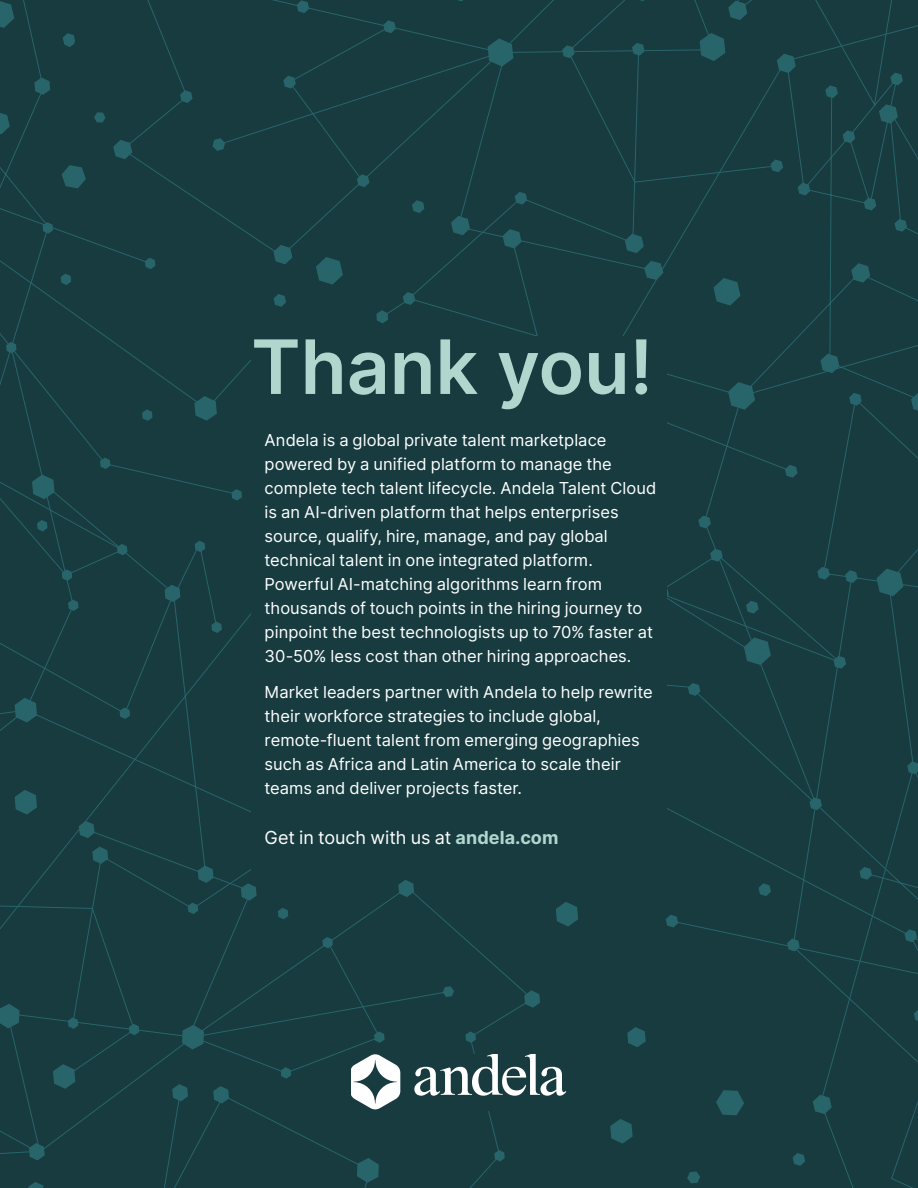
<style>
.page{position:relative;width:918px;height:1188px;background:#fff}
.page>*{position:absolute;margin:0;border:0;box-sizing:border-box;transform-origin:0 0}
.t1{font:600 75px "Inter";color:#b0d6ce}
.Body_Copy{font:18px "Inter";letter-spacing:-.005em;color:#fff}
.Body_Copy-2{font:16.5px/24px "Inter";letter-spacing:.005em;color:#fff}
.s1{font-weight:700;color:#b0d6ce}
</style>
<div class="page">
<div style="left:500px;top:617px;width:418px;height:571px;background:#173b3f"></div>
<svg style="left:742px;top:635px;width:31px;height:32px"></svg>
<svg style="left:811px;top:1093px;width:23px;height:23px"></svg>
<svg style="left:902px;top:927px;width:16px;height:17px"></svg>
<svg style="left:857px;top:865px;width:17px;height:17px"></svg>
<svg style="left:807px;top:795px;width:17px;height:17px"></svg>
<svg style="left:905px;top:759px;width:13px;height:17px"></svg>
<svg style="left:664px;top:912px;width:16px;height:18px"></svg>
<svg style="left:686px;top:681px;width:17px;height:17px"></svg>
<svg style="left:756px;top:881px;width:17px;height:17px"></svg>
<svg style="left:785px;top:936px;width:17px;height:18px"></svg>
<svg style="left:912px;top:1007px;width:6px;height:17px"></svg>
<svg style="left:790px;top:1151px;width:17px;height:17px"></svg>
<svg style="left:685px;top:1169px;width:17px;height:16px"></svg>
<svg style="left:831px;top:654px;width:17px;height:17px"></svg>
<svg style="left:713px;top:1088px;width:33px;height:29px"></svg>
<div style="left:500px;top:0;width:418px;height:617px;background:#173b3f"></div>
<div style="left:0;top:0;width:500px;height:1188px;background:#173b3f"></div>
<svg style="left:30px;top:473px;width:26px;height:28px"></svg>
<svg style="left:371px;top:1156px;width:10px;height:29px"></svg>
<svg style="left:4px;top:340px;width:14px;height:15px"></svg>
<svg style="left:98px;top:456px;width:14px;height:15px"></svg>
<svg style="left:140px;top:407px;width:14px;height:16px"></svg>
<svg style="left:60px;top:31px;width:17px;height:18px"></svg>
<svg style="left:35px;top:518px;width:14px;height:15px"></svg>
<svg style="left:229px;top:487px;width:15px;height:16px"></svg>
<svg style="left:492px;top:1148px;width:15px;height:15px"></svg>
<svg style="left:625px;top:1025px;width:23px;height:24px"></svg>
<svg style="left:372px;top:1029px;width:14px;height:16px"></svg>
<div style="left:0;top:870px;width:371px;height:318px;background:#173b3f"></div>
<svg style="left:193px;top:337px;width:58px;height:86px;background:#183e43"></svg>
<div style="left:32px;top:74px;width:266px;height:235px;background:#173b3f"></div>
<div style="left:396px;top:878px;width:146px;height:167px;background:#173b3f"></div>
<svg style="left:554px;top:900px;width:26px;height:28px"></svg>
<svg style="left:608px;top:1117px;width:26px;height:29px"></svg>
<div style="left:0;top:539px;width:335px;height:382px;background:#173b3f"></div>
<svg style="left:162px;top:1023px;width:131px;height:165px;background:#183d41"></svg>
<div style="left:351px;top:1054px;width:227px;height:57px;background:#173b3f"></div>
<svg style="left:414px;top:1054px;width:153px;height:42px"></svg>
<svg style="left:351px;top:1054px;width:49px;height:55px"></svg>
<div style="left:251px;top:336px;width:416px;height:534px;background:#173b3f"></div>
<p class="t1" style="left:251px;top:312px;width:403px">Thank you!</p>
<p class="Body_Copy-2" style="left:265px;top:428px;width:393px">Andela is a global private talent marketplace powered by a unified platform to manage the complete tech talent lifecycle. Andela Talent Cloud is an AI-driven platform that helps enterprises source, qualify, hire, manage, and pay global technical talent in one integrated platform.<br>Powerful AI-matching algorithms learn from thousands of touch points in the hiring journey to pinpoint the best technologists up to 70% faster at 30-50% less cost than other hiring approaches.</p>
<p class="Body_Copy-2" style="left:265px;top:680px;width:390px">Market leaders partner with Andela to help rewrite their workforce strategies to include global, remote-fluent talent from emerging geographies such as Africa and Latin America to scale their teams and deliver projects faster.</p>
<p class="Body_Copy" style="left:265px;top:824px;width:295px">Get in touch with us at <span class="s1">andela.com</span></p>
</div>
